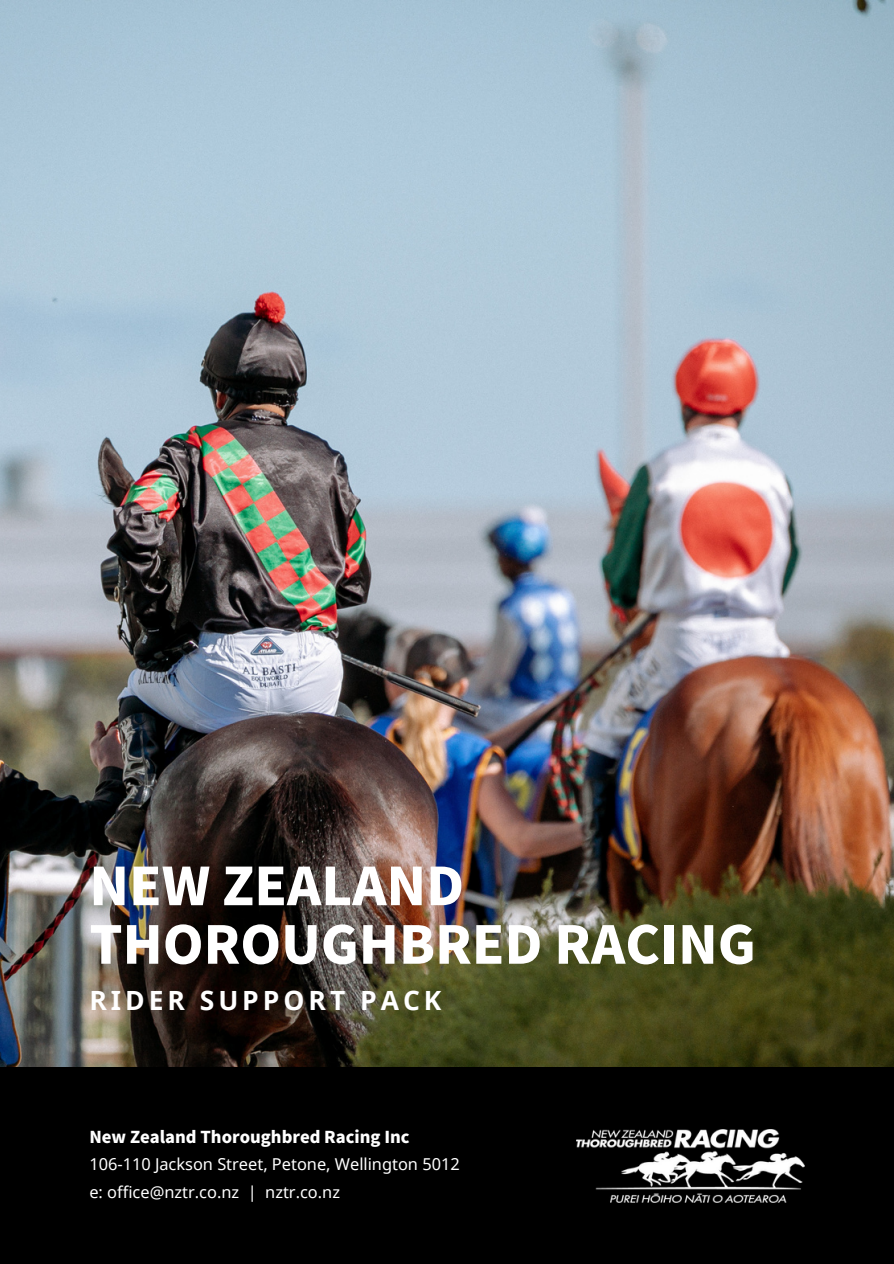
<style>
.page{position:relative;width:894px;height:1264px;background:#fff}
.page>*{position:absolute;margin:0;border:0;box-sizing:border-box;transform-origin:0 0}
.t1{font:900 51.9px/58.5px "Noto Sans JP";color:#fff}
.t2{font:700 26.4px "Noto Sans";letter-spacing:.15em;color:#fff}
.t3{font:16.35px "Noto Sans";color:#fff}
.t4{font:900 16.35px "Noto Sans JP";color:#fff}
</style>
<div class="page">
<img style="left:0;top:0;width:893px;height:1066px">
<div style="left:0;top:1066px;width:893px;height:197px;background:#000"></div>
<img style="left:577px;top:1129px;width:227px;height:73px">
<p class="t1" style="left:89px;top:854px;width:667px">NEW ZEALAND<br>THOROUGHBRED RACING</p>
<p class="t2" style="left:89px;top:982px;width:353px">RIDER SUPPORT PACK</p>
<h2 class="t4" style="left:89px;top:1124px;width:322px">New Zealand Thoroughbred Racing Inc</h2>
<p class="t3" style="left:89px;top:1152px;width:372px">106-110 Jackson Street, Petone, Wellington 5012</p>
<p class="t3" style="left:89px;top:1180px;width:252px">e: office@nztr.co.nz | nztr.co.nz</p>
</div>
